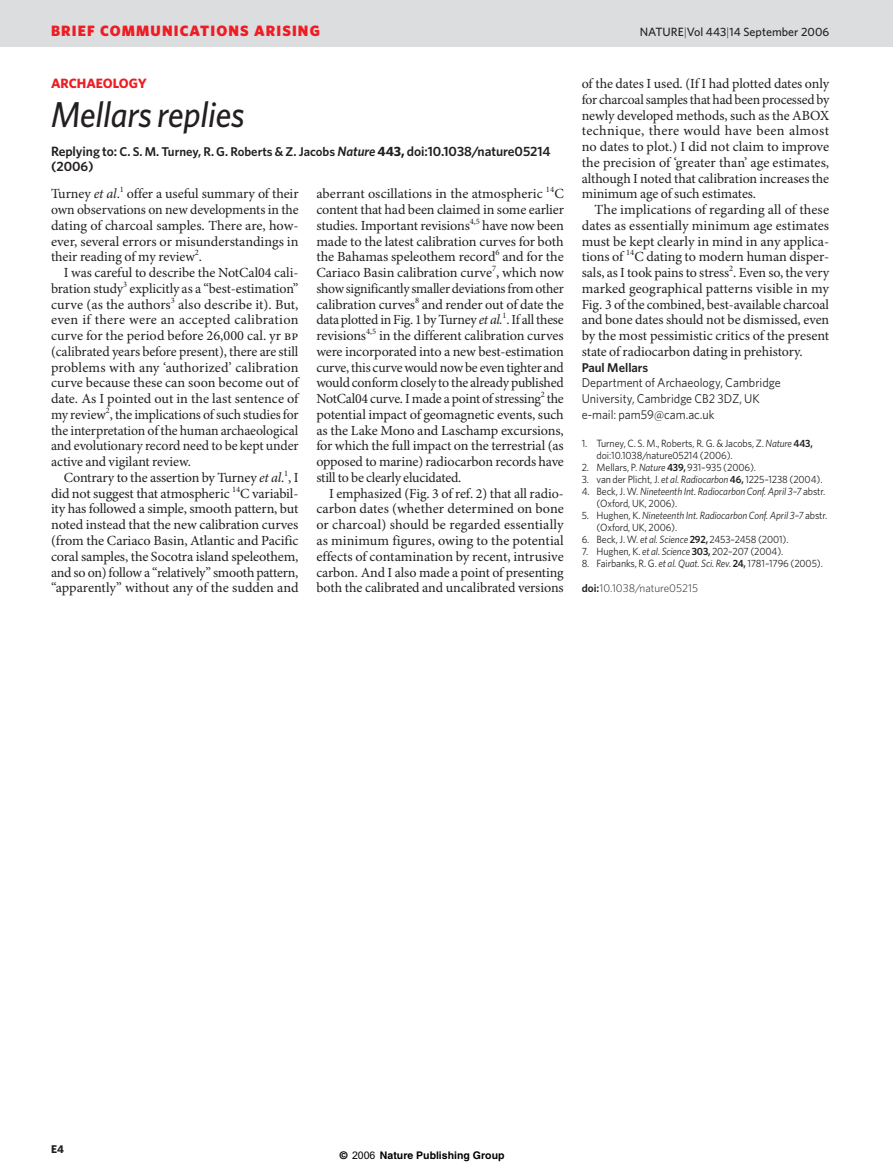
<style>
.page{position:relative;width:893px;height:1174px;background:#fff}
.page>*{position:absolute;margin:0;border:0;box-sizing:border-box;transform-origin:0 0}
.t1{font:italic 500 36px "Whitney";letter-spacing:-.005em;color:#231f20;scale:.95 1}
.t2{font:900 15px "Whitney";letter-spacing:.075em;color:#ee1d23}
.t3{font:13.95px/15.8px "Minion Pro";letter-spacing:-.005em;color:#231f20;text-align:justify}
.t4{font:600 13.5px/15.8px "Whitney";letter-spacing:-.005em;color:#231f20}
.t5{font:700 13.5px "Whitney";color:#ee1d23}
.t6{font:12.75px/15.8px "Whitney";color:#231f20;scale:.95 1}
.t7{font:600 12.75px "Whitney";color:#231f20}
.t8{font:500 12px "Whitney";color:#231f20}
.t9{font:300 11.25px "Whitney";color:#231f20}
.t10{font:700 11.25px "Whitney";color:#231f20}
.t11{font:10.5px/12px "Whitney";letter-spacing:-.01em;color:#231f20;scale:.95 1}
.t12{font:italic 10.5px/12px "Whitney";letter-spacing:-.01em;color:#231f20;scale:.95 1}
.t13{font:700 10.5px "Helvetica";color:#000}
.s1{font-weight:300}
.s2{font-size:12.75px}
.s3{font-style:italic}
.s4{font-weight:700}
.s5{font-weight:600}
.s6{font-style:normal}
.s7{font-family:"Arial";font-weight:400}
</style>
<div class="page">
<div style="left:0;top:0;width:893px;height:47px;background:#dcdddf"></div>
<p class="t2" style="left:51px;top:25px;width:270px">BRIEF COMMUNICATIONS ARISING</p>
<p class="t8" style="left:640px;top:27px;width:191px">NATURE<span class="s1">|</span>Vol 443<span class="s1">|</span>14 September 2006</p>
<p class="t5" style="left:51px;top:78px;width:97px">ARCHAEOLOGY</p>
<h1 class="t1" style="left:51px;top:101px;width:205px">Mellars replies</h1>
<p class="t4" style="left:51px;top:144px;width:501px">Replying to: <span class="s2">C. S. M. Turney, R. G. Roberts &amp; Z. Jacobs</span> <span class="s3">Nature</span> <span class="s4">443,</span> doi:10.1038/nature05214 (2006)</p>
<p class="t3" style="left:51px;top:187px;width:249px">Turney <span class="s3">et al</span>.<sup>1</sup> offer a useful summary of their own observations on new developments in the dating of charcoal samples. There are, how&shy;ever, several errors or misunderstandings in their reading of my review<sup>2</sup>.</p>
<p class="t3" style="left:51px;top:266px;width:249px;text-indent:13px">I was careful to describe the NotCal04 cali&shy;bration study<sup>3</sup> explicitly as a “best-estimation” curve (as the authors<sup>3</sup> also describe it). But, even if there were an accepted calibration curve for the period before 26,000 cal. yr bp (calibrated years before present), there are still problems with any ‘authorized’ calibration curve because these can soon become out of date. As I pointed out in the last sentence of my review<sup>2</sup>, the implications of such studies for the interpretation of the human archaeological and evolutionary record need to be kept under active and vigilant review.</p>
<p class="t3" style="left:51px;top:471px;width:249px;text-indent:13px">Contrary to the assertion by Turney <span class="s3">et al</span>.<sup>1</sup>, I did not suggest that atmospheric <sup>14</sup>C variabil&shy;ity has followed a simple, smooth pattern, but noted instead that the new calibration curves (from the Cariaco Basin, Atlantic and Pacific coral samples, the Socotra island speleothem, and so on) follow a “relatively” smooth pattern, “apparently” without any of the sudden and</p>
<p class="t3" style="left:316px;top:187px;width:249px">aberrant oscillations in the atmospheric <sup>14</sup>C content that had been claimed in some earlier studies. Important revisions<sup>4,5</sup> have now been made to the latest calibration curves for both the Bahamas speleothem record<sup>6</sup> and for the Cariaco Basin calibration curve<sup>7</sup>, which now show significantly smaller deviations from other calibration curves<sup>8</sup> and render out of date the data plotted in Fig. 1 by Turney <span class="s3">et al.</span><sup>1</sup>. If all these revisions<sup>4,5</sup> in the different calibration curves were incorporated into a new best-estimation curve, this curve would now be even tighter and would conform closely to the already published NotCal04 curve. I made a point of stressing<sup>2</sup> the potential impact of geomagnetic events, such as the Lake Mono and Laschamp excursions, for which the full impact on the terrestrial (as opposed to marine) radiocarbon records have still to be clearly elucidated.</p>
<p class="t3" style="left:316px;top:486px;width:249px;text-indent:13px">I emphasized (Fig. 3 of ref. 2) that all radio&shy;carbon dates (whether determined on bone or charcoal) should be regarded essentially as minimum figures, owing to the potential effects of contamination by recent, intrusive carbon. And I also made a point of presenting both the calibrated and uncalibrated versions</p>
<p class="t3" style="left:582px;top:77px;width:249px">of the dates I used. (If I had plotted dates only for charcoal samples that had been processed by newly developed methods, such as the ABOX technique, there would have been almost no dates to plot.) I did not claim to improve the precision of ‘greater than’ age estimates, although I noted that calibration increases the minimum age of such estimates.</p>
<p class="t3" style="left:582px;top:203px;width:249px;text-indent:13px">The implications of regarding all of these dates as essentially minimum age estimates must be kept clearly in mind in any applica&shy;tions of <sup>14</sup>C dating to modern human disper&shy;sals, as I took pains to stress<sup>2</sup>. Even so, the very marked geographical patterns visible in my Fig. 3 of the combined, best-available charcoal and bone dates should not be dismissed, even by the most pessimistic critics of the present state of radiocarbon dating in prehistory.</p>
<p class="t7" style="left:582px;top:362px;width:68px">Paul Mellars</p>
<p class="t6" style="left:582px;top:376px;width:211px">Department of Archaeology, Cambridge<br>University, Cambridge CB2 3DZ, UK e-mail: pam59@cam.ac.uk</p>
<p class="t11" style="left:597px;top:438px;width:229px;text-indent:-15px">1. Turney, C. S. M., Roberts, R. G. &amp; Jacobs, Z. <span class="s3">Nature</span> <span class="s5">443, </span>doi:10.1038/nature05214 (2006).</p>
<p class="t11" style="left:582px;top:462px;width:185px">2. Mellars, P. <span class="s3">Nature</span> <span class="s5">439,</span> 931–935 (2006).</p>
<p class="t11" style="left:582px;top:474px;width:255px">3. van der Plicht, J. <span class="s3">et al. Radiocarbon</span> <span class="s5">46,</span> 1225–1238 (2004).</p>
<p class="t12" style="left:597px;top:486px;width:242px;text-indent:-15px"><span class="s6">4. Beck, J. W.</span> Nineteenth Int. Radiocarbon Conf. April 3–7 <span class="s6">abstr. (Oxford, UK, 2006).</span></p>
<p class="t12" style="left:597px;top:510px;width:244px;text-indent:-15px"><span class="s6">5. Hughen, K.</span> Nineteenth Int. Radiocarbon Conf. April 3–7 <span class="s6">abstr. (Oxford, UK, 2006).</span></p>
<p class="t11" style="left:582px;top:534px;width:219px">6. Beck, J. W. <span class="s3">et al. Science</span> <span class="s5">292,</span> 2453–2458 (2001).</p>
<p class="t11" style="left:582px;top:546px;width:214px">7. Hughen, K. <span class="s3">et al. Science</span> <span class="s5">303,</span> 202–207 (2004).</p>
<p class="t11" style="left:582px;top:558px;width:255px">8. Fairbanks, R. G. <span class="s3">et al. Quat. Sci. Rev.</span> <span class="s5">24,</span> 1781–1796 (2005).</p>
<p class="t9" style="left:582px;top:583px;width:118px"><span class="s5">doi:</span>10.1038/nature05215</p>
<p class="t10" style="left:51px;top:1144px;width:14px">E4</p>
<p class="t13" style="left:340px;top:1148px;width:166px">© <span class="s7">2006</span> Nature Publishing Group</p>
</div>
